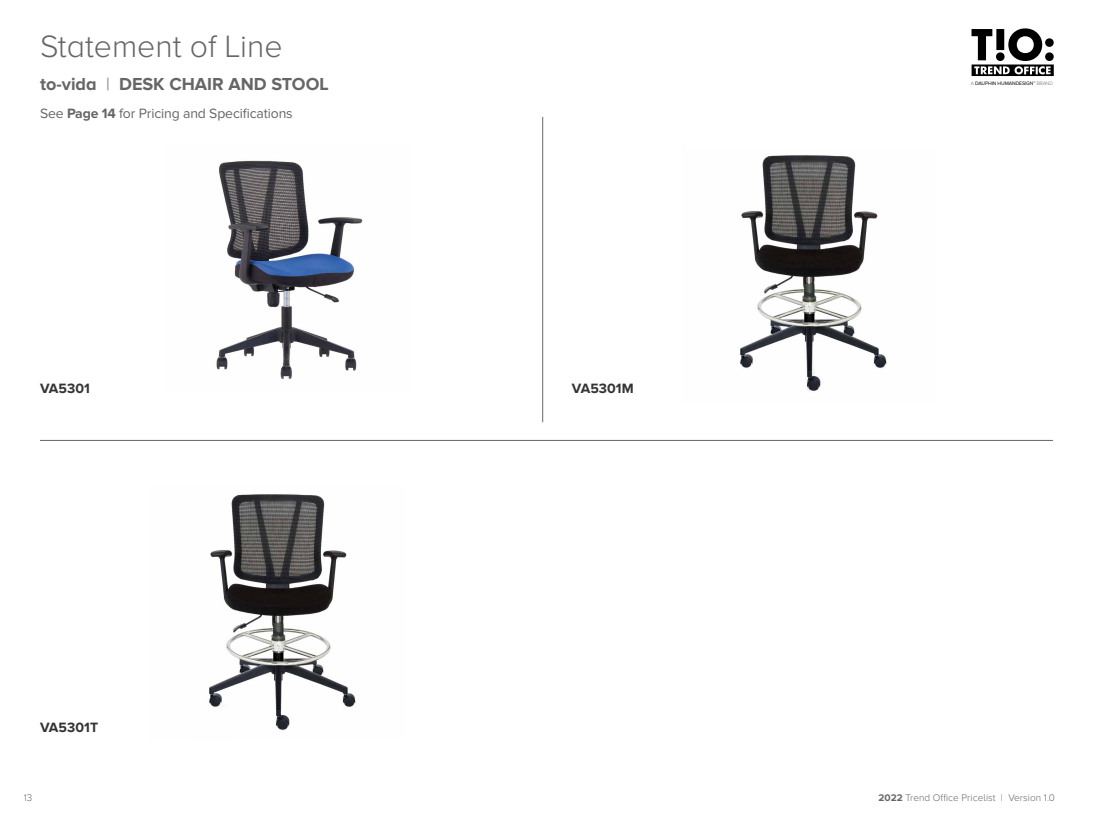
<style>
.page{position:relative;width:1093px;height:820px;background:#fff}
.page>*{position:absolute;margin:0;border:0;box-sizing:border-box;transform-origin:0 0}
.t1{font:300 32px "Proxima Nova A";color:#666}
.t2{font:700 18px "Proxima Nova A";color:#666}
.t3{font:14px "Proxima Nova";letter-spacing:-.01em;color:#666}
.t4{font:700 14px "Proxima Nova";letter-spacing:.005em;color:#333}
.t5{font:300 10px "Proxima Nova A";letter-spacing:.005em;color:#666}
.t6{font:5.16px "Proxima Nova";letter-spacing:-.015em;color:#000}
.s1{font-weight:300}
.s2{font-weight:700}
.s3{font-family:"Proxima Nova T";font-weight:100}
</style>
<div class="page">
<svg style="left:971px;top:28px;width:83px;height:48px"></svg>
<hr style="left:40px;top:440px;width:1013px;height:1px;background:#666">
<hr style="left:542px;top:117px;width:1px;height:305px;background:#666">
<img style="left:216px;top:160px;width:147px;height:219px">
<img style="left:740px;top:155px;width:147px;height:236px">
<img style="left:209px;top:494px;width:147px;height:236px">
<h1 class="t1" style="left:40px;top:33px;width:244px">Statement of Line</h1>
<h2 class="t2" style="left:40px;top:76px;width:290px">to-vida <span class="s1">|</span> DESK CHAIR AND STOOL</h2>
<h3 class="t3" style="left:40px;top:107px;width:254px">See <span class="s2">Page 14</span> for Pricing and Specifications</h3>
<h3 class="t4" style="left:40px;top:382px;width:52px">VA5301</h3>
<h3 class="t4" style="left:572px;top:382px;width:64px">VA5301M</h3>
<h3 class="t4" style="left:40px;top:721px;width:60px">VA5301T</h3>
<p class="t6" style="left:971px;top:81px;width:84px"><span class="s3">A</span> DAUPHIN HUMANDESIGN™ <span class="s3">BRAND</span></p>
<p class="t5" style="left:24px;top:793px;width:10px">13</p>
<p class="t5" style="left:878px;top:793px;width:178px"><span class="s2">2022</span> Trend Office Pricelist | Version 1.0</p>
</div>
